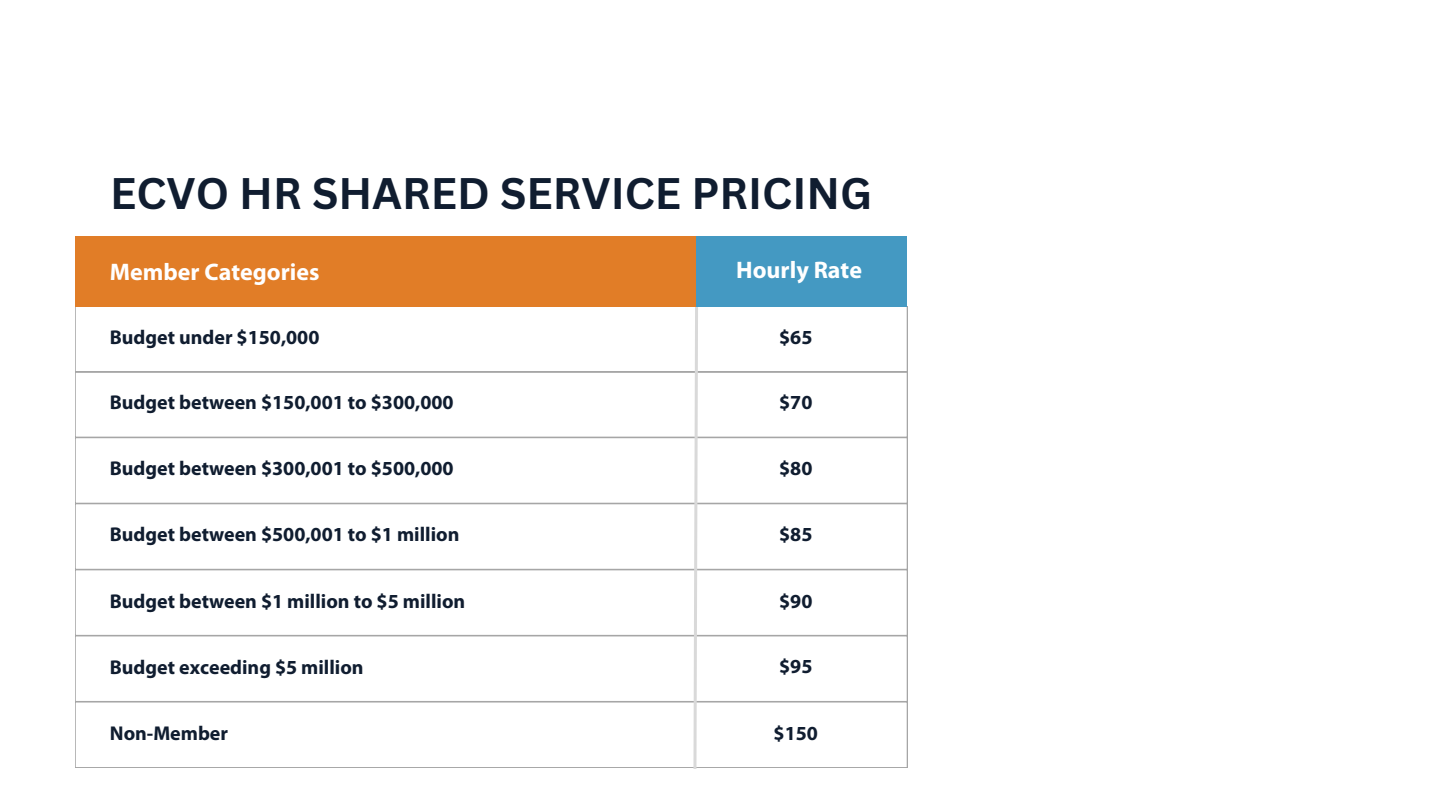
<style>
.page{position:relative;width:1440px;height:810px;background:#fff}
.page>*{position:absolute;margin:0;border:0;box-sizing:border-box;transform-origin:0 0}
.t1{font:700 43px "Canva Sans";color:#101d30}
.t2{font:700 24px "Myriad Pro";color:#fff}
.t3{font:700 20px "Myriad Pro";color:#101d30}
</style>
<div class="page">
<svg style="left:75px;top:371px;width:832px;height:66px"></svg>
<svg style="left:75px;top:437px;width:832px;height:66px"></svg>
<svg style="left:75px;top:504px;width:832px;height:66px"></svg>
<svg style="left:75px;top:570px;width:832px;height:66px"></svg>
<svg style="left:75px;top:636px;width:832px;height:66px"></svg>
<svg style="left:75px;top:702px;width:832px;height:66px"></svg>
<svg style="left:692px;top:307px;width:8px;height:462px"></svg>
<div style="left:75px;top:237px;width:622px;height:70px;background:#e17d27"></div>
<div style="left:697px;top:237px;width:210px;height:70px;background:#4499c2"></div>
<p class="t1" style="left:110px;top:163px;width:764px">ECVO HR SHARED SERVICE PRICING</p>
<p class="t2" style="left:110px;top:262px;width:211px">Member Categories</p>
<p class="t2" style="left:736px;top:260px;width:127px">Hourly Rate</p>
<p class="t3" style="left:110px;top:329px;width:211px">Budget under $150,000</p>
<p class="t3" style="left:779px;top:329px;width:35px">$65</p>
<p class="t3" style="left:110px;top:394px;width:345px">Budget between $150,001 to $300,000</p>
<p class="t3" style="left:779px;top:394px;width:35px">$70</p>
<p class="t3" style="left:110px;top:460px;width:345px">Budget between $300,001 to $500,000</p>
<p class="t3" style="left:779px;top:460px;width:35px">$80</p>
<p class="t3" style="left:110px;top:526px;width:351px">Budget between $500,001 to $1 million</p>
<p class="t3" style="left:779px;top:526px;width:35px">$85</p>
<p class="t3" style="left:110px;top:593px;width:357px">Budget between $1 million to $5 million</p>
<p class="t3" style="left:779px;top:593px;width:35px">$90</p>
<p class="t3" style="left:110px;top:659px;width:255px">Budget exceeding $5 million</p>
<p class="t3" style="left:110px;top:725px;width:120px">Non-Member</p>
<p class="t3" style="left:779px;top:658px;width:35px">$95</p>
<p class="t3" style="left:774px;top:725px;width:46px">$150</p>
</div>
